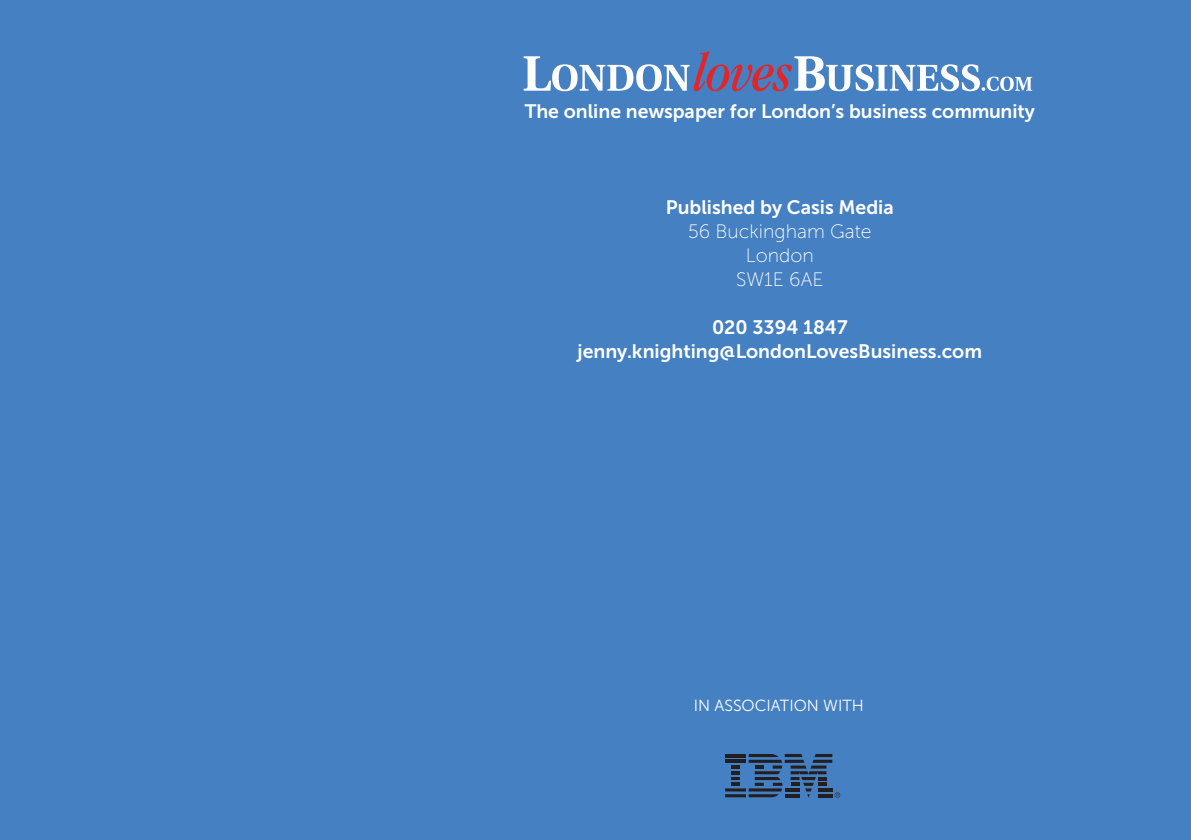
<style>
.page{position:relative;width:1191px;height:840px;background:#fff}
.page>*{position:absolute;margin:0;border:0;box-sizing:border-box;transform-origin:0 0}
.t1{font:19.4px "Museo Sans 700";color:#fff}
.t2{font:19.4px "Museo Sans 100";color:#fff}
.t3{font:16px "Museo Sans 300";color:#fff}
</style>
<div class="page">
<div style="left:0;top:0;width:1191px;height:839px;background:#4480c2"></div>
<svg style="left:524px;top:51px;width:508px;height:40px"></svg>
<svg style="left:725px;top:754px;width:115px;height:43px"></svg>
<p class="t1" style="left:524px;top:101px;width:512px">The online newspaper for London’s business community</p>
<p class="t1" style="left:666px;top:197px;width:229px">Published by Casis Media</p>
<p class="t2" style="left:688px;top:221px;width:185px">56 Buckingham Gate</p>
<p class="t2" style="left:746px;top:245px;width:69px">London</p>
<p class="t2" style="left:736px;top:269px;width:89px">SW1E 6AE</p>
<p class="t1" style="left:712px;top:317px;width:137px">020 3394 1847</p>
<p class="t1" style="left:577px;top:341px;width:406px">jenny.knighting@LondonLovesBusiness.com</p>
<p class="t3" style="left:694px;top:696px;width:172px">IN ASSOCIATION WITH</p>
</div>
